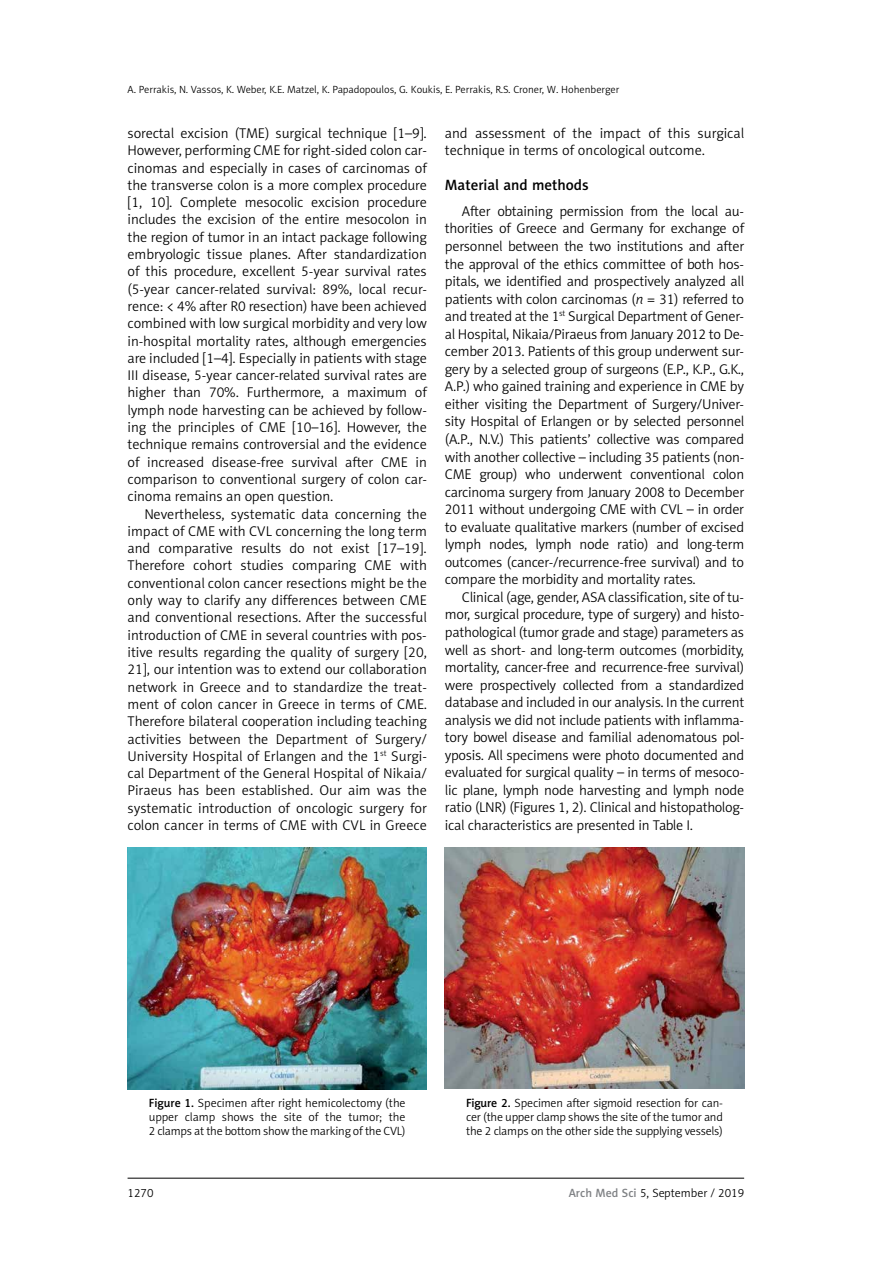
<style>
.page{position:relative;width:893px;height:1263px;background:#fff}
.page>*{position:absolute;margin:0;border:0;box-sizing:border-box;transform-origin:0 0}
.t1{font:15px "Naomi Sans EFN Medium";color:#000}
.t2{font:14.25px/17.2px "Naomi Sans EFN Light";letter-spacing:-.005em;color:#000;text-align:justify}
.t3{font:12px/14.4px "Naomi Sans EFN Light";letter-spacing:-.015em;color:#000;text-align:justify}
.t4{font:10.5px "Naomi Sans EFN Light";color:#000}
.s1{font-style:italic}
.s2{font-family:"Naomi Sans EFN Medium"}
.s3{font-family:"Naomi Sans EFN Medium";color:#808285}
</style>
<div class="page">
<hr style="left:128px;top:1178px;width:616px;height:1px;background:#000">
<img style="left:128px;top:847px;width:299px;height:242px">
<img style="left:445px;top:847px;width:299px;height:241px">
<p class="t4" style="left:128px;top:83px;width:493px">A. Perrakis, N. Vassos, K. Weber, K.E. Matzel, K. Papadopoulos, G. Koukis, E. Perrakis, R.S. Croner, W. Hohenberger</p>
<p class="t2" style="left:128px;top:124px;width:301px">sorectal excision (TME) surgical technique [1–9].<br>However, performing CME for right-sided colon car&shy;cinomas and especially in cases of carcinomas of the transverse colon is a more complex procedure [1, 10]. Complete mesocolic excision procedure includes the excision of the entire mesocolon in the region of tumor in an intact package following embryologic tissue planes. After standardization of this procedure, excellent 5-year survival rates (5-year cancer-related survival: 89%, local recur&shy;rence: &lt; 4% after R0 resection) have been achieved combined with low surgical morbidity and very low in-hospital mortality rates, although emergencies are included [1–4]. Especially in patients with stage III disease, 5-year cancer-related survival rates are higher than 70%. Furthermore, a maximum of lymph node harvesting can be achieved by follow&shy;ing the principles of CME [10–16]. However, the technique remains controversial and the evidence of increased disease-free survival after CME in comparison to conventional surgery of colon car&shy;cinoma remains an open question.</p>
<p class="t2" style="left:128px;top:505px;width:301px;text-indent:17px">Nevertheless, systematic data concerning the impact of CME with CVL concerning the long term and comparative results do not exist [17–19].<br>Therefore cohort studies comparing CME with conventional colon cancer resections might be the only way to clarify any differences between CME and conventional resections. After the successful introduction of CME in several countries with pos&shy;itive results regarding the quality of surgery [20, 21], our intention was to extend our collaboration network in Greece and to standardize the treat&shy;ment of colon cancer in Greece in terms of CME.<br>Therefore bilateral cooperation including teaching activities between the Department of Surgery/ University Hospital of Erlangen and the 1<sup>st</sup> Surgi&shy;cal Department of the General Hospital of Nikaia/ Piraeus has been established. Our aim was the systematic introduction of oncologic surgery for colon cancer in terms of CME with CVL in Greece</p>
<p class="t2" style="left:445px;top:124px;width:301px">and assessment of the impact of this surgical technique in terms of oncological outcome.</p>
<p class="t1" style="left:445px;top:176px;width:145px">Material and methods</p>
<p class="t2" style="left:445px;top:202px;width:301px;text-indent:17px">After obtaining permission from the local au&shy;thorities of Greece and Germany for exchange of personnel between the two institutions and after the approval of the ethics committee of both hos&shy;pitals, we identified and prospectively analyzed all patients with colon carcinomas (<span class="s1">n</span> = 31) referred to and treated at the 1<sup>st</sup> Surgical Department of Gener&shy;al Hospital, Nikaia/Piraeus from January 2012 to De&shy;cember 2013. Patients of this group underwent sur&shy;gery by a selected group of surgeons (E.P., K.P., G.K., A.P.) who gained training and experience in CME by either visiting the Department of Surgery/Univer&shy;sity Hospital of Erlangen or by selected personnel (A.P., N.V.) This patients’ collective was compared with another collective – including 35 patients (non-CME group) who underwent conventional colon carcinoma surgery from January 2008 to December 2011 without undergoing CME with CVL – in order to evaluate qualitative markers (number of excised lymph nodes, lymph node ratio) and long‑term outcomes (cancer-/recurrence-free survival) and to compare the morbidity and mortality rates.</p>
<p class="t2" style="left:445px;top:588px;width:301px;text-indent:17px">Clinical (age, gender, ASA classification, site of tu&shy;mor, surgical procedure, type of surgery) and histo&shy;pathological (tumor grade and stage) parameters as well as short- and long-term outcomes (morbidity, mortality, cancer-free and recurrence-free survival) were prospectively collected from a standardized database and included in our analysis. In the current analysis we did not include patients with inflamma&shy;tory bowel disease and familial adenomatous pol&shy;yposis. All specimens were photo documented and evaluated for surgical quality – in terms of mesoco&shy;lic plane, lymph node harvesting and lymph node ratio (LNR) (Figures 1, 2). Clinical and histopatholog&shy;ical characteristics are presented in Table I.</p>
<p class="t3" style="left:149px;top:1095px;width:258px"><span class="s2">Figure 1.</span> Specimen after right hemicolectomy (the upper clamp shows the site of the tumor; the 2 clamps at the bottom show the marking of the CVL)</p>
<p class="t3" style="left:466px;top:1095px;width:258px"><span class="s2">Figure 2.</span> Specimen after sigmoid resection for can&shy;cer (the upper clamp shows the site of the tumor and the 2 clamps on the other side the supplying vessels)</p>
<p class="t3" style="left:128px;top:1186px;width:27px">1270</p>
<p class="t3" style="left:569px;top:1186px;width:177px"><span class="s3">Arch Med Sci</span> 5, September / 2019</p>
</div>
